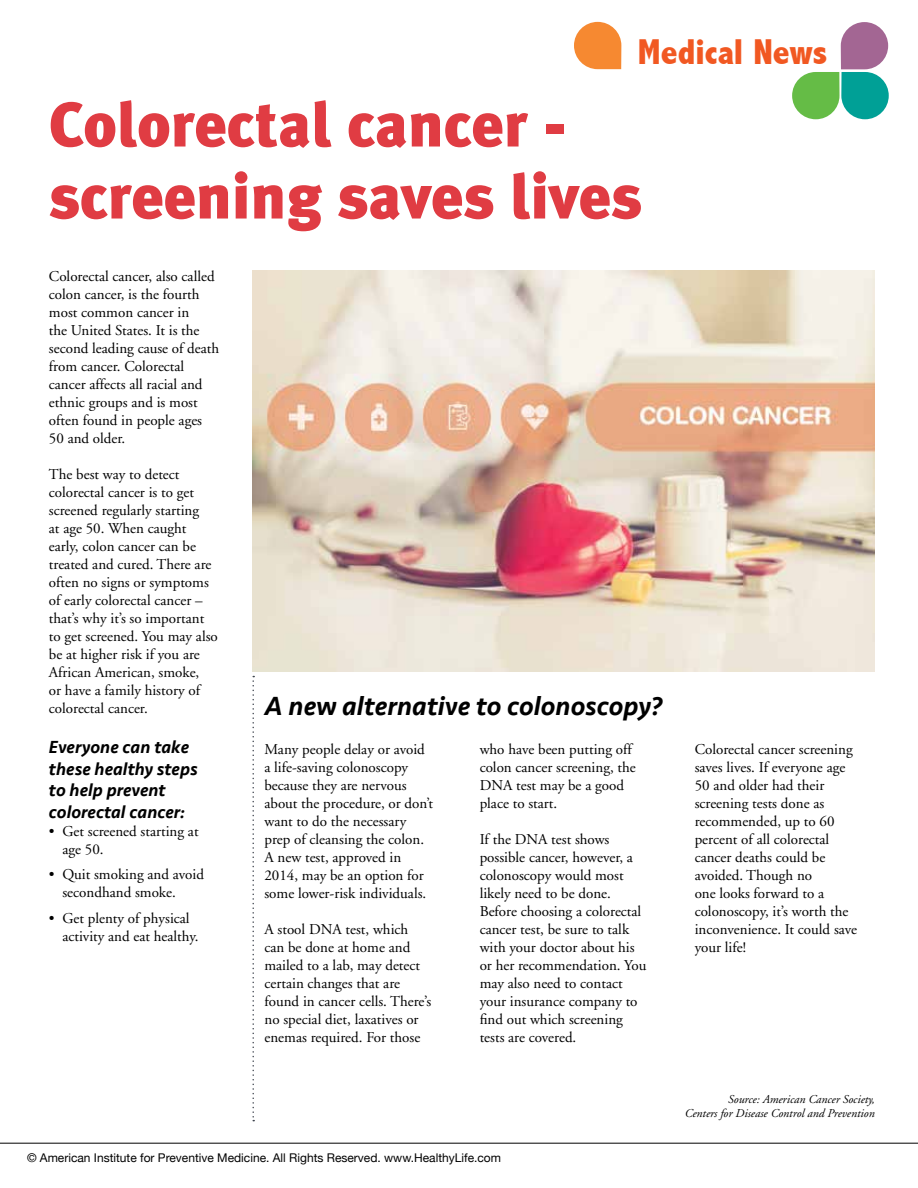
<style>
.page{position:relative;width:918px;height:1188px;background:#fff}
.page>*{position:absolute;margin:0;border:0;box-sizing:border-box;transform-origin:0 0}
.t1{font:900 63px/72px "Meta Plus";color:#e03c43}
.t2{font:800 condensed 36px "Abadi";color:#f15822}
.t3{font:italic 500 27px "Seravek";color:#000}
.t4{font:italic 500 18px/21.6px "Seravek";color:#000}
.t5{font:15px/18px "Adobe Garamond";color:#000}
.t6{font:12px "Helvetica Neue";color:#000}
.t7{font:italic 12px/14.4px "Adobe Garamond";color:#000;text-align:right}
.s1{font-family:"Adobe Garamond Pro"}
</style>
<div class="page">
<img style="left:252px;top:270px;width:623px;height:401px">
<svg style="left:792px;top:22px;width:97px;height:97px"></svg>
<svg style="left:574px;top:22px;width:47px;height:47px;background:#f79b51"></svg>
<svg style="left:252px;top:676px;width:2px;height:445px"></svg>
<hr style="left:0;top:0;width:918px;height:1px;background:#e6e7e8">
<hr style="left:0;top:1143px;width:918px;height:1px;background:#000">
<h2 class="t2" style="left:638px;top:31px;width:191px">Medical News</h2>
<h1 class="t1" style="left:49px;top:89px;width:595px">Colorectal cancer - screening saves lives</h1>
<p class="t5" style="left:49px;top:268px;width:172px">Colorectal cancer, also called colon cancer, is the fourth most common cancer in<br>the United States. It is the second leading cause of death from cancer. Colorectal cancer affects all racial and ethnic groups and is most often found in people ages<br>50 and older.</p>
<p class="t5" style="left:49px;top:466px;width:170px">The best way to detect colorectal cancer is to get screened regularly starting<br>at age 50. When caught early, colon cancer can be treated and cured. There are often no signs or symptoms of early colorectal cancer – that’s why it’s so important to get screened. You may also be at higher risk if you are<br>African American, smoke,<br>or have a family history of colorectal cancer.</p>
<p class="t4" style="left:49px;top:736px;width:150px">Everyone can take these healthy steps to help prevent colorectal cancer:</p>
<p class="t5" style="left:62px;top:822px;width:138px;text-indent:-14px"><span class="s1">•</span> Get screened starting at age 50.</p>
<p class="t5" style="left:62px;top:866px;width:143px;text-indent:-14px"><span class="s1">•</span> Quit smoking and avoid secondhand smoke.</p>
<p class="t5" style="left:62px;top:910px;width:138px;text-indent:-14px"><span class="s1">•</span> Get plenty of physical activity and eat healthy.</p>
<h3 class="t3" style="left:264px;top:689px;width:400px">A new alternative to colonoscopy?</h3>
<p class="t5" style="left:264px;top:741px;width:170px">Many people delay or avoid a life-saving colonoscopy because they are nervous about the procedure, or don’t want to do the necessary prep of cleansing the colon.<br>A new test, approved in<br>2014, may be an option for some lower-risk individuals.</p>
<p class="t5" style="left:264px;top:921px;width:168px">A stool DNA test, which can be done at home and mailed to a lab, may detect certain changes that are found in cancer cells. There’s no special diet, laxatives or enemas required. For those</p>
<p class="t5" style="left:480px;top:741px;width:158px">who have been putting off colon cancer screening, the<br>DNA test may be a good place to start.</p>
<p class="t5" style="left:480px;top:831px;width:168px">If the DNA test shows possible cancer, however, a colonoscopy would most likely need to be done.<br>Before choosing a colorectal cancer test, be sure to talk with your doctor about his or her recommendation. You may also need to contact your insurance company to find out which screening tests are covered.</p>
<p class="t6" style="left:27px;top:1150px;width:476px">© American Institute for Preventive Medicine. All Rights Reserved. www.HealthyLife.com</p>
<p class="t5" style="left:695px;top:741px;width:164px">Colorectal cancer screening saves lives. If everyone age<br>50 and older had their screening tests done as recommended, up to 60 percent of all colorectal cancer deaths could be avoided. Though no<br>one looks forward to a colonoscopy, it’s worth the inconvenience. It could save your life!</p>
<p class="t7" style="left:685px;top:1092px;width:191px">Source: American Cancer Society,<br>Centers for Disease Control and Prevention</p>
</div>
